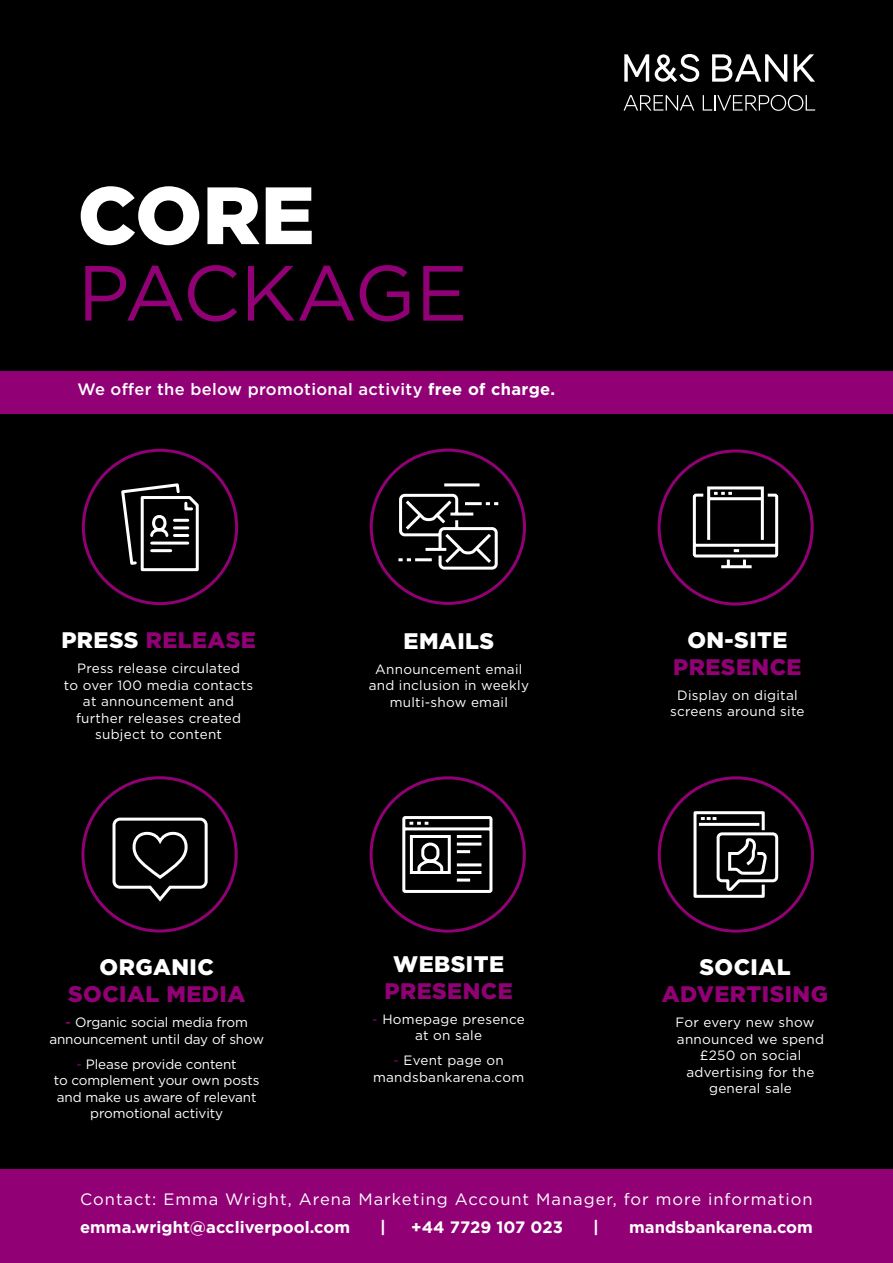
<style>
.page{position:relative;width:893px;height:1263px;background:#000}
.page>*{position:absolute;margin:0;border:0;box-sizing:border-box;transform-origin:0 0}
.t1{font:900 81px "Gotham";color:#fff}
.t2{font:78px "Gotham";letter-spacing:-.025em;color:#910075}
.t3{font:900 22.5px "Gotham";letter-spacing:.02em;color:#910075}
.t4{font:900 22.5px "Gotham";letter-spacing:.02em;color:#fff}
.t5{font:16.5px "Gotham";letter-spacing:.06em;color:#fff}
.t6{font:700 16.5px "Gotham";letter-spacing:.005em;color:#fff}
.t7{font:500 16.5px "Gotham";letter-spacing:.02em;color:#fff}
.t8{font:13.5px/16.5px "Gotham";letter-spacing:.02em;color:#fff;text-align:center}
.t9{font:13.5px/16.5px "Gotham";letter-spacing:-.01em;color:#fff;text-align:center}
.s1{font-weight:700}
.s2{color:#fff}
.s3{font-weight:500;color:#910075}
.s4{color:#910075}
</style>
<div class="page">
<div style="left:0;top:1169px;width:893px;height:94px;background:#910075"></div>
<div style="left:0;top:371px;width:893px;height:43px;background:#910075"></div>
<svg style="left:624px;top:54px;width:75px;height:28px"></svg>
<svg style="left:712px;top:54px;width:75px;height:28px"></svg>
<svg style="left:794px;top:54px;width:21px;height:28px"></svg>
<svg style="left:624px;top:95px;width:70px;height:16px"></svg>
<svg style="left:703px;top:95px;width:112px;height:16px"></svg>
<div style="left:82px;top:449px;width:156px;height:156px;border:3px solid #910075;border-radius:50%"></div>
<svg style="left:121px;top:483px;width:78px;height:89px"></svg>
<div style="left:81px;top:776px;width:157px;height:156px;border:3px solid #910075;border-radius:50%"></div>
<svg style="left:112px;top:817px;width:96px;height:85px"></svg>
<div style="left:370px;top:776px;width:156px;height:157px;border:3px solid #910075;border-radius:50%"></div>
<svg style="left:402px;top:816px;width:91px;height:77px"></svg>
<div style="left:658px;top:776px;width:156px;height:157px;border:3px solid #910075;border-radius:50%"></div>
<svg style="left:398px;top:483px;width:101px;height:87px"></svg>
<div style="left:370px;top:449px;width:156px;height:156px;border:3px solid #910075;border-radius:50%"></div>
<div style="left:658px;top:449px;width:156px;height:156px;border:3px solid #910075;border-radius:50%"></div>
<svg style="left:692px;top:486px;width:87px;height:83px"></svg>
<svg style="left:693px;top:811px;width:86px;height:87px"></svg>
<h1 class="t1" style="left:78px;top:169px;width:239px">CORE</h1>
<h2 class="t2" style="left:78px;top:250px;width:392px">PACKAGE</h2>
<p class="t7" style="left:77px;top:379px;width:479px">We offer the below promotional activity <span class="s1">free of charge.</span></p>
<h3 class="t3" style="left:61px;top:627px;width:196px"><span class="s2">PRESS</span> RELEASE</h3>
<p class="t8" style="left:64px;top:660px;width:191px">Press release circulated<br>to over 100 media contacts at announcement and further releases created subject to content</p>
<h3 class="t4" style="left:100px;top:954px;width:116px">ORGANIC</h3>
<h3 class="t3" style="left:68px;top:981px;width:179px">SOCIAL MEDIA</h3>
<p class="t9" style="left:49px;top:1014px;width:216px"><span class="s3">-</span> Organic social media from announcement until day of show</p>
<p class="t9" style="left:54px;top:1055px;width:207px"><span class="s4">-</span> Please provide content<br>to complement your own posts and make us aware of relevant promotional activity</p>
<h3 class="t4" style="left:404px;top:628px;width:92px">EMAILS</h3>
<p class="t8" style="left:369px;top:660px;width:162px">Announcement email and inclusion in weekly multi-show email</p>
<h3 class="t4" style="left:393px;top:951px;width:112px">WEBSITE</h3>
<h3 class="t3" style="left:384px;top:978px;width:130px">PRESENCE</h3>
<p class="t8" style="left:372px;top:1011px;width:154px"><span class="s4">-</span> Homepage presence at on sale</p>
<p class="t8" style="left:373px;top:1052px;width:153px"><span class="s4">-</span> Event page on mandsbankarena.com</p>
<h3 class="t4" style="left:687px;top:627px;width:102px">ON-SITE</h3>
<h3 class="t3" style="left:673px;top:654px;width:130px">PRESENCE</h3>
<p class="t8" style="left:670px;top:686px;width:136px">Display on digital screens around site</p>
<h3 class="t4" style="left:699px;top:954px;width:93px">SOCIAL</h3>
<h3 class="t3" style="left:662px;top:981px;width:168px">ADVERTISING</h3>
<p class="t8" style="left:676px;top:1014px;width:140px">For every new show</p>
<p class="t8" style="left:677px;top:1031px;width:149px">announced we spend</p>
<p class="t8" style="left:700px;top:1047px;width:103px">£250 on social</p>
<p class="t8" style="left:686px;top:1064px;width:130px">advertising for the</p>
<p class="t8" style="left:709px;top:1080px;width:84px">general sale</p>
<p class="t5" style="left:80px;top:1190px;width:734px">Contact: Emma Wright, Arena Marketing Account Manager, for more information</p>
<p class="t6" style="left:80px;top:1216px;width:272px">emma.wright@accliverpool.com</p>
<p class="t6" style="left:380px;top:1216px;width:7px">|</p>
<p class="t6" style="left:411px;top:1216px;width:153px">+44 7729 107 023</p>
<p class="t6" style="left:593px;top:1216px;width:7px">|</p>
<p class="t6" style="left:629px;top:1216px;width:185px">mandsbankarena.com</p>
</div>
